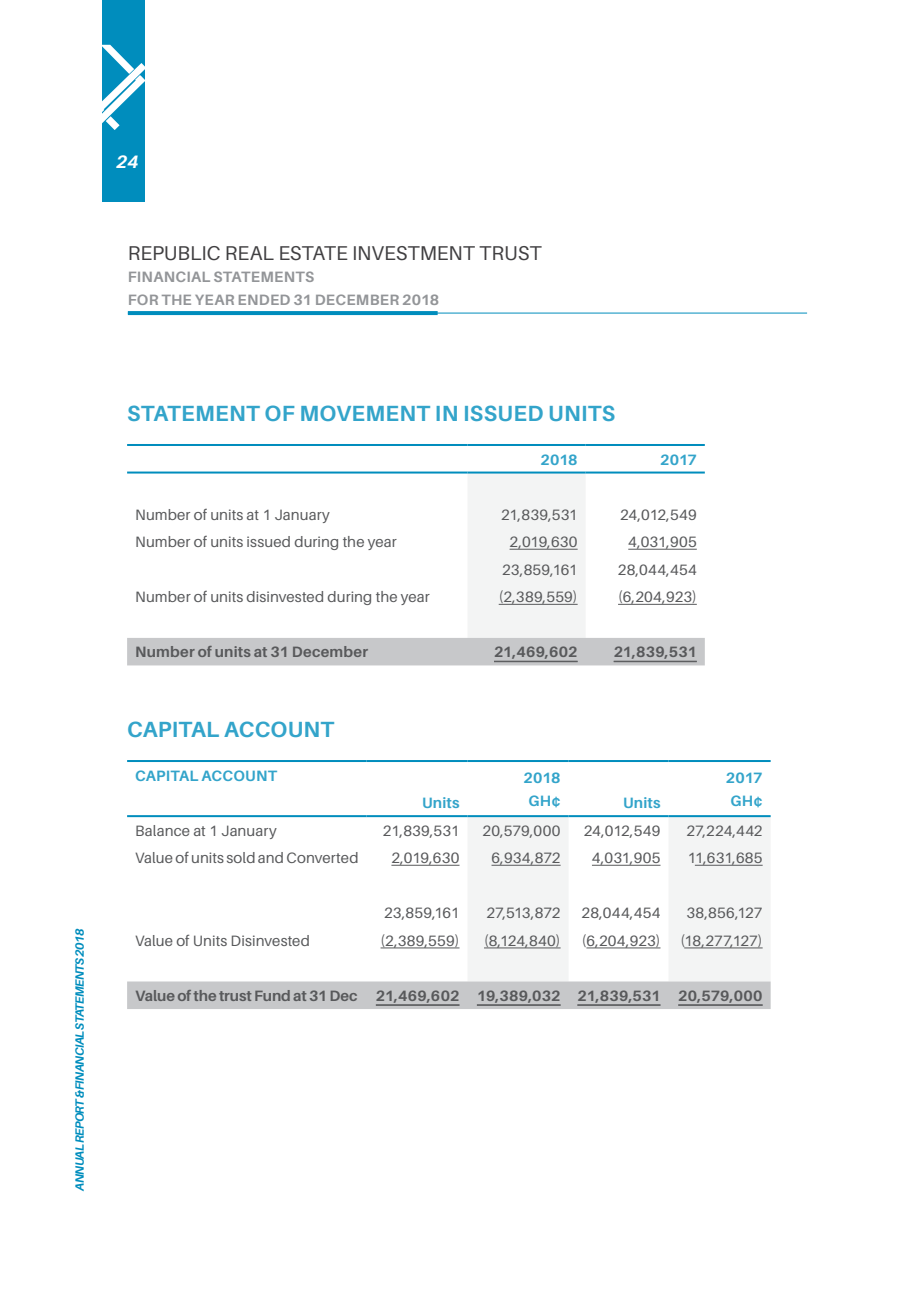
<style>
.page{position:relative;width:908px;height:1293px;background:#fff}
.page>*{position:absolute;margin:0;border:0;box-sizing:border-box;transform-origin:0 0}
.t1{font:700 22px "Aileron";letter-spacing:.015em;color:#33a4ca}
.t2{font:20px "Aileron";letter-spacing:-.005em;color:#414042}
.t3{font:italic 700 18px "Aileron";color:#fff}
.t4{font:15px "Aileron";letter-spacing:.005em;color:#58595b}
.t5{font:700 15px "Aileron";letter-spacing:.01em;color:#58595b}
.t6{font:700 15px/22.6px "Aileron";letter-spacing:.02em;color:#939598}
.t7{font:700 15px/22.6px "Aileron";letter-spacing:.01em;color:#33a4ca;text-align:center}
.t8{font:italic 700 12px "Aileron";letter-spacing:-.06em;color:#008dbd}
</style>
<div class="page">
<hr style="left:128px;top:313px;width:678px;height:1px;background:#008dbd">
<svg style="left:128px;top:311px;width:309px;height:4px"></svg>
<div style="left:102px;top:0;width:42px;height:202px;background:#008dbd"></div>
<svg style="left:102px;top:45px;width:43px;height:107px"></svg>
<svg style="left:127px;top:473px;width:577px;height:192px"></svg>
<hr style="left:127px;top:444px;width:340px;height:2px;background:#008dbd">
<hr style="left:467px;top:444px;width:118px;height:2px;background:#008dbd">
<hr style="left:585px;top:444px;width:119px;height:2px;background:#008dbd">
<hr style="left:127px;top:471px;width:340px;height:2px;background:#008dbd">
<hr style="left:467px;top:471px;width:118px;height:2px;background:#008dbd">
<hr style="left:585px;top:471px;width:119px;height:2px;background:#008dbd">
<hr style="left:509px;top:549px;width:68px;height:1px;background:#58595b">
<hr style="left:628px;top:549px;width:68px;height:1px;background:#58595b">
<hr style="left:498px;top:604px;width:79px;height:1px;background:#58595b">
<hr style="left:617px;top:604px;width:79px;height:1px;background:#58595b">
<hr style="left:494px;top:661px;width:83px;height:1px;background:#58595b">
<hr style="left:613px;top:661px;width:83px;height:1px;background:#58595b">
<svg style="left:467px;top:817px;width:303px;height:164px;fill:#f3f4f4"></svg>
<div style="left:127px;top:981px;width:643px;height:28px;background:#c7c8ca"></div>
<hr style="left:127px;top:760px;width:239px;height:2px;background:#008dbd">
<hr style="left:366px;top:760px;width:101px;height:2px;background:#008dbd">
<hr style="left:467px;top:760px;width:101px;height:2px;background:#008dbd">
<hr style="left:568px;top:760px;width:100px;height:2px;background:#008dbd">
<hr style="left:668px;top:760px;width:102px;height:2px;background:#008dbd">
<hr style="left:127px;top:815px;width:239px;height:2px;background:#008dbd">
<hr style="left:366px;top:815px;width:101px;height:2px;background:#008dbd">
<hr style="left:568px;top:815px;width:100px;height:2px;background:#008dbd">
<hr style="left:467px;top:815px;width:101px;height:2px;background:#008dbd">
<hr style="left:668px;top:815px;width:102px;height:2px;background:#008dbd">
<hr style="left:391px;top:865px;width:68px;height:1px;background:#58595b">
<hr style="left:491px;top:865px;width:69px;height:1px;background:#58595b">
<hr style="left:591px;top:865px;width:69px;height:1px;background:#58595b">
<hr style="left:694px;top:865px;width:68px;height:1px;background:#58595b">
<hr style="left:380px;top:947px;width:79px;height:1px;background:#58595b">
<hr style="left:484px;top:947px;width:76px;height:1px;background:#58595b">
<hr style="left:586px;top:947px;width:74px;height:1px;background:#58595b">
<hr style="left:684px;top:947px;width:78px;height:1px;background:#58595b">
<hr style="left:375px;top:1004px;width:84px;height:1px;background:#58595b">
<hr style="left:375px;top:1005px;width:84px;height:1px;background:#58595b">
<hr style="left:476px;top:1004px;width:84px;height:1px;background:#58595b">
<hr style="left:476px;top:1005px;width:84px;height:1px;background:#58595b">
<hr style="left:577px;top:1004px;width:83px;height:1px;background:#58595b">
<hr style="left:577px;top:1005px;width:83px;height:1px;background:#58595b">
<hr style="left:678px;top:1004px;width:84px;height:1px;background:#58595b">
<hr style="left:678px;top:1005px;width:84px;height:1px;background:#58595b">
<p class="t3" style="left:116px;top:152px;width:24px">24</p>
<h2 class="t2" style="left:128px;top:242px;width:415px">REPUBLIC REAL ESTATE INVESTMENT TRUST</h2>
<p class="t6" style="left:128px;top:266px;width:313px">FINANCIAL STATEMENTS<br>FOR THE YEAR ENDED 31 DECEMBER 2018</p>
<p class="t8" style="left:73px;top:1191px;width:264px;rotate:-90deg">ANNUAL REPORT &amp; FINANCIAL STATEMENTS 2018</p>
<h1 class="t1" style="left:127px;top:401px;width:489px">STATEMENT OF MOVEMENT IN ISSUED UNITS</h1>
<p class="t7" style="left:540px;top:448px;width:39px">2018</p>
<p class="t7" style="left:659px;top:448px;width:38px">2017</p>
<p class="t4" style="left:135px;top:506px;width:196px">Number of units at 1 January</p>
<p class="t4" style="left:501px;top:506px;width:78px">21,839,531</p>
<p class="t4" style="left:619px;top:506px;width:78px">24,012,549</p>
<p class="t4" style="left:135px;top:534px;width:263px">Number of units issued during the year</p>
<p class="t4" style="left:509px;top:534px;width:70px">2,019,630</p>
<p class="t4" style="left:628px;top:534px;width:70px">4,031,905</p>
<p class="t4" style="left:502px;top:561px;width:77px">23,859,161</p>
<p class="t4" style="left:617px;top:561px;width:80px">28,044,454</p>
<p class="t4" style="left:135px;top:589px;width:296px">Number of units disinvested during the year</p>
<p class="t4" style="left:498px;top:589px;width:80px">(2,389,559)</p>
<p class="t4" style="left:617px;top:589px;width:80px">(6,204,923)</p>
<p class="t5" style="left:135px;top:644px;width:234px">Number of units at 31 December</p>
<p class="t5" style="left:494px;top:644px;width:85px">21,469,602</p>
<p class="t5" style="left:613px;top:644px;width:85px">21,839,531</p>
<h1 class="t1" style="left:127px;top:717px;width:208px">CAPITAL ACCOUNT</h1>
<p class="t7" style="left:135px;top:764px;width:143px">CAPITAL ACCOUNT</p>
<p class="t7" style="left:523px;top:766px;width:39px">2018<br>GH¢</p>
<p class="t7" style="left:725px;top:766px;width:38px">2017</p>
<p class="t7" style="left:422px;top:791px;width:39px">Units</p>
<p class="t7" style="left:622px;top:791px;width:39px">Units</p>
<p class="t7" style="left:730px;top:789px;width:34px">GH¢</p>
<p class="t4" style="left:135px;top:822px;width:143px">Balance at 1 January</p>
<p class="t4" style="left:383px;top:822px;width:78px">21,839,531</p>
<p class="t4" style="left:482px;top:822px;width:80px">20,579,000</p>
<p class="t4" style="left:583px;top:822px;width:78px">24,012,549</p>
<p class="t4" style="left:686px;top:822px;width:78px">27,224,442</p>
<p class="t4" style="left:135px;top:850px;width:225px">Value of units sold and Converted</p>
<p class="t4" style="left:391px;top:850px;width:70px">2,019,630</p>
<p class="t4" style="left:491px;top:850px;width:71px">6,934,872</p>
<p class="t4" style="left:591px;top:850px;width:70px">4,031,905</p>
<p class="t4" style="left:687px;top:850px;width:77px">11,631,685</p>
<p class="t4" style="left:384px;top:905px;width:77px">23,859,161</p>
<p class="t4" style="left:486px;top:905px;width:76px">27,513,872</p>
<p class="t4" style="left:581px;top:905px;width:80px">28,044,454</p>
<p class="t4" style="left:686px;top:905px;width:78px">38,856,127</p>
<p class="t4" style="left:135px;top:932px;width:176px">Value of Units Disinvested</p>
<p class="t4" style="left:380px;top:932px;width:80px">(2,389,559)</p>
<p class="t4" style="left:484px;top:932px;width:78px">(8,124,840)</p>
<p class="t4" style="left:581px;top:932px;width:80px">(6,204,923)</p>
<p class="t4" style="left:680px;top:932px;width:84px">(18,277,127)</p>
<p class="t5" style="left:135px;top:987px;width:628px">Value of the trust Fund at 31 Dec 21,469,602 19,389,032 21,839,531 20,579,000</p>
</div>
